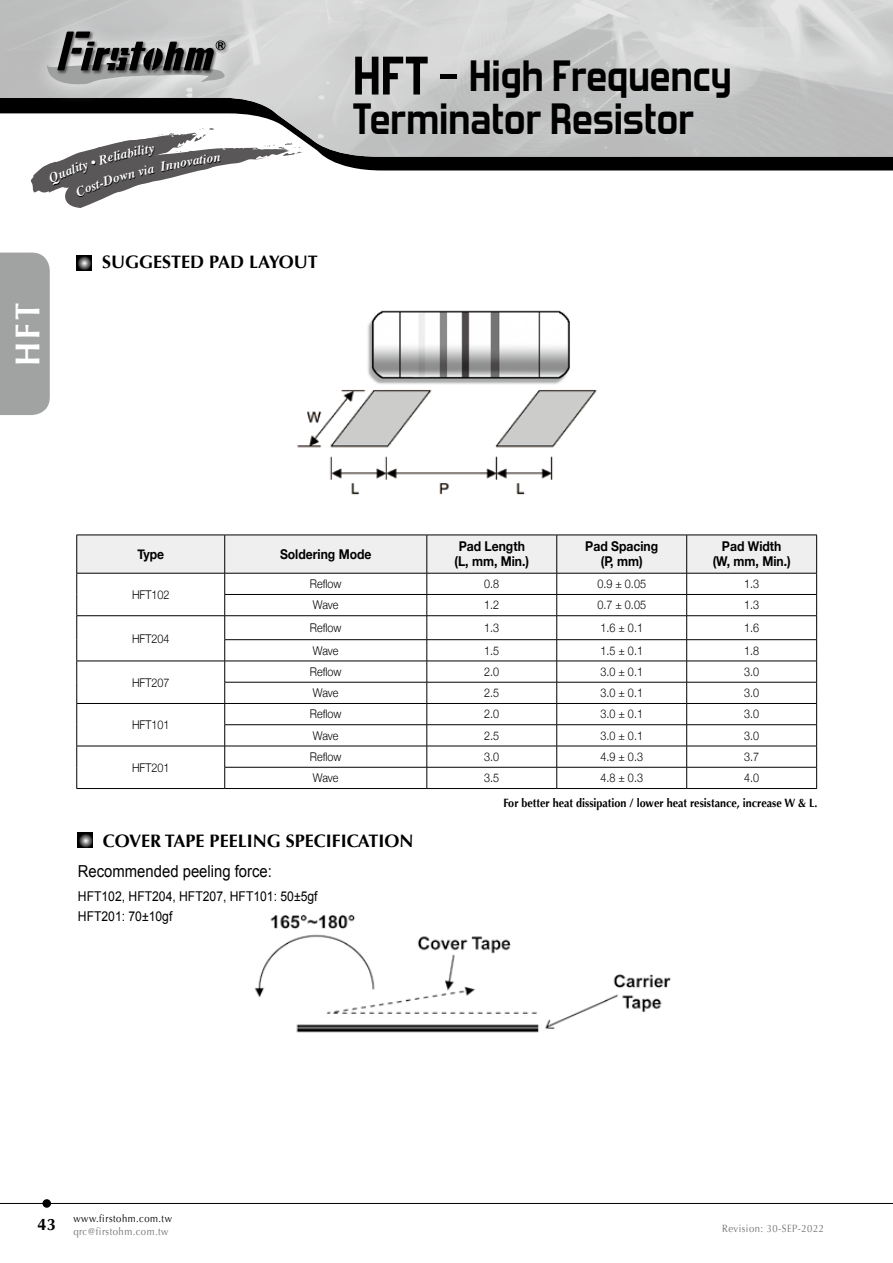
<style>
.page{position:relative;width:893px;height:1263px;background:#fff}
.page>*{position:absolute;margin:0;border:0;box-sizing:border-box;transform-origin:0 0}
.t1{font:700 43.5px/42.8px "Forgotten Futurist Rg";color:#000}
.t2{font:700 34.5px "Optima";color:#fff;scale:.9 1}
.t3{font:700 18px "Optima";color:#000}
.t4{font:16.5px "Arial";color:#000;scale:.9 1}
.t5{font:700 16.5px "Optima";color:#000}
.t6{font:700 13.5px/15px "Helvetica Neue";color:#000;text-align:center;scale:.9 1}
.t7{font:13.5px/19.5px "Arial";color:#000;scale:.9 1}
.t8{font:300 12px "Helvetica Neue";color:#000;scale:.9 1}
.t9{font:700 12px "Optima";color:#000;scale:.9 1}
.t10{font:10.5px "Optima";letter-spacing:.05em;color:#727171;scale:.9 1}
.t11{font:10.5px "Optima";letter-spacing:.05em;color:#000;scale:.9 1}
.s1{font-size:54px}
</style>
<div class="page">
<div style="left:325px;top:157px;width:568px;height:13px;background:#000"></div>
<img style="left:0;top:0;width:893px;height:157px">
<hr style="left:0;top:1203px;width:893px;height:1px;background:#000">
<div style="left:43px;top:1199px;width:8px;height:9px;background:#000;border-radius:50%"></div>
<div style="left:29px;top:12px;width:215px;height:92px;background:#fff;opacity:.85"></div>
<img style="left:79px;top:30px;width:16px;height:2px">
<img style="left:56px;top:30px;width:23px;height:2px">
<img style="left:227px;top:39px;width:3px;height:16px">
<svg style="left:47px;top:32px;width:180px;height:53px;background:#888"></svg>
<div style="left:0;top:253px;width:50px;height:162px;background:#a1a2a2"></div>
<svg style="left:76px;top:536px;width:741px;height:252px"></svg>
<hr style="left:77px;top:788px;width:148px;height:1px;background:#000">
<hr style="left:225px;top:788px;width:202px;height:1px;background:#000">
<hr style="left:427px;top:788px;width:130px;height:1px;background:#000">
<hr style="left:557px;top:788px;width:130px;height:1px;background:#000">
<hr style="left:687px;top:788px;width:130px;height:1px;background:#000">
<hr style="left:77px;top:535px;width:148px;height:1px;background:#000">
<hr style="left:76px;top:535px;width:1px;height:38px;background:#000">
<hr style="left:225px;top:535px;width:202px;height:1px;background:#000">
<hr style="left:427px;top:535px;width:130px;height:1px;background:#000">
<hr style="left:557px;top:535px;width:130px;height:1px;background:#000">
<hr style="left:687px;top:535px;width:130px;height:1px;background:#000">
<svg style="left:77px;top:255px;width:14px;height:15px"></svg>
<img style="left:297px;top:390px;width:300px;height:105px">
<img style="left:367px;top:310px;width:203px;height:74px">
<img style="left:254px;top:914px;width:417px;height:119px">
<svg style="left:78px;top:833px;width:15px;height:15px"></svg>
<svg style="left:31px;top:127px;width:272px;height:81px"></svg>
<h2 class="t2" style="left:8px;top:366px;width:72px;rotate:-90deg">HFT</h2>
<h1 class="t1" style="left:353px;top:54px;width:380px"><span class="s1">HFT -</span> High Frequency<br>Terminator Resistor</h1>
<h3 class="t3" style="left:102px;top:251px;width:217px">SUGGESTED PAD LAYOUT</h3>
<p class="t6" style="left:137px;top:547px;width:31px">Type</p>
<p class="t6" style="left:280px;top:547px;width:103px">Soldering Mode</p>
<p class="t6" style="left:454px;top:539px;width:84px">Pad Length (L, mm, Min.)</p>
<p class="t6" style="left:585px;top:539px;width:83px">Pad Spacing (P, mm)</p>
<p class="t6" style="left:713px;top:539px;width:88px">Pad Width (W, mm, Min.)</p>
<p class="t8" style="left:132px;top:585px;width:43px">HFT102</p>
<p class="t8" style="left:310px;top:574px;width:37px">Reflow</p>
<p class="t8" style="left:484px;top:574px;width:18px">0.8</p>
<p class="t8" style="left:597px;top:574px;width:55px">0.9 ± 0.05</p>
<p class="t8" style="left:744px;top:574px;width:18px">1.3</p>
<p class="t8" style="left:313px;top:595px;width:30px">Wave</p>
<p class="t8" style="left:484px;top:595px;width:18px">1.2</p>
<p class="t8" style="left:597px;top:595px;width:55px">0.7 ± 0.05</p>
<p class="t8" style="left:744px;top:595px;width:18px">1.3</p>
<p class="t8" style="left:132px;top:629px;width:43px">HFT204</p>
<p class="t8" style="left:132px;top:672px;width:43px">HFT207</p>
<p class="t8" style="left:132px;top:715px;width:43px">HFT101</p>
<p class="t8" style="left:132px;top:757px;width:43px">HFT201</p>
<p class="t8" style="left:310px;top:618px;width:37px">Reflow</p>
<p class="t8" style="left:484px;top:618px;width:18px">1.3</p>
<p class="t8" style="left:600px;top:618px;width:49px">1.6 ± 0.1</p>
<p class="t8" style="left:744px;top:618px;width:18px">1.6</p>
<p class="t8" style="left:313px;top:641px;width:30px">Wave</p>
<p class="t8" style="left:484px;top:641px;width:18px">1.5</p>
<p class="t8" style="left:600px;top:641px;width:49px">1.5 ± 0.1</p>
<p class="t8" style="left:744px;top:641px;width:18px">1.8</p>
<p class="t8" style="left:310px;top:662px;width:37px">Reflow</p>
<p class="t8" style="left:484px;top:662px;width:18px">2.0</p>
<p class="t8" style="left:600px;top:662px;width:49px">3.0 ± 0.1</p>
<p class="t8" style="left:744px;top:662px;width:18px">3.0</p>
<p class="t8" style="left:313px;top:683px;width:30px">Wave</p>
<p class="t8" style="left:484px;top:683px;width:18px">2.5</p>
<p class="t8" style="left:600px;top:683px;width:49px">3.0 ± 0.1</p>
<p class="t8" style="left:744px;top:683px;width:18px">3.0</p>
<p class="t8" style="left:310px;top:704px;width:37px">Reflow</p>
<p class="t8" style="left:484px;top:704px;width:18px">2.0</p>
<p class="t8" style="left:600px;top:704px;width:49px">3.0 ± 0.1</p>
<p class="t8" style="left:744px;top:704px;width:18px">3.0</p>
<p class="t8" style="left:313px;top:726px;width:30px">Wave</p>
<p class="t8" style="left:484px;top:726px;width:18px">2.5</p>
<p class="t8" style="left:600px;top:726px;width:49px">3.0 ± 0.1</p>
<p class="t8" style="left:744px;top:726px;width:18px">3.0</p>
<p class="t8" style="left:310px;top:747px;width:37px">Reflow</p>
<p class="t8" style="left:484px;top:747px;width:18px">3.0</p>
<p class="t8" style="left:600px;top:747px;width:49px">4.9 ± 0.3</p>
<p class="t8" style="left:744px;top:747px;width:18px">3.7</p>
<p class="t8" style="left:313px;top:768px;width:30px">Wave</p>
<p class="t8" style="left:484px;top:768px;width:18px">3.5</p>
<p class="t8" style="left:600px;top:768px;width:49px">4.8 ± 0.3</p>
<p class="t8" style="left:744px;top:768px;width:18px">4.0</p>
<p class="t9" style="left:503px;top:795px;width:350px">For better heat dissipation / lower heat resistance, increase W &amp; L.</p>
<h3 class="t3" style="left:103px;top:830px;width:312px">COVER TAPE PEELING SPECIFICATION</h3>
<h3 class="t4" style="left:78px;top:860px;width:217px">Recommended peeling force:</h3>
<p class="t7" style="left:78px;top:887px;width:268px">HFT102, HFT204, HFT207, HFT101: 50±5gf<br>HFT201: 70±10gf</p>
<h3 class="t5" style="left:38px;top:1215px;width:20px">43</h3>
<p class="t11" style="left:73px;top:1212px;width:111px">www.firstohm.com.tw</p>
<p class="t10" style="left:73px;top:1225px;width:107px">qrc@firstohm.com.tw</p>
<p class="t10" style="left:722px;top:1222px;width:115px">Revision: 30-SEP-2022</p>
</div>
